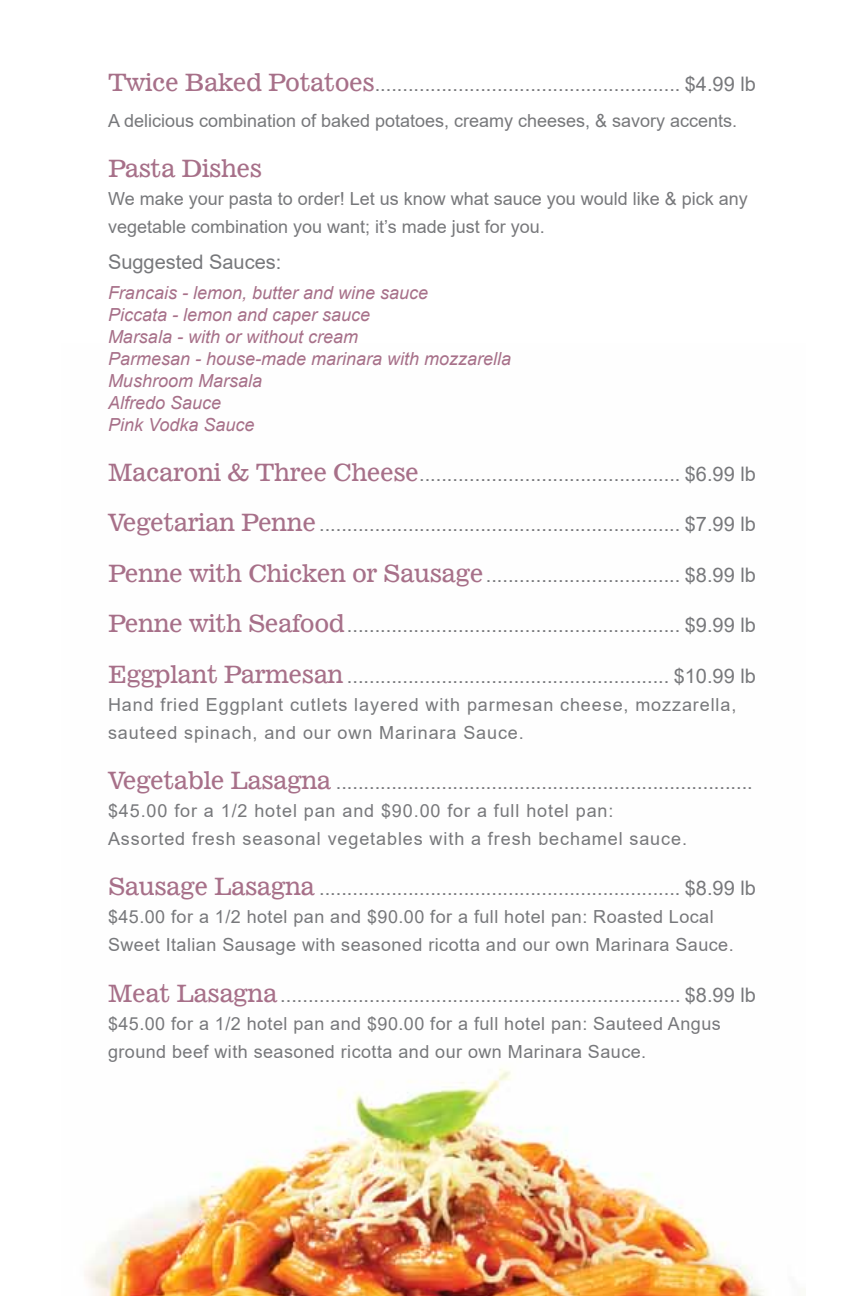
<style>
.page{position:relative;width:864px;height:1296px;background:#fff}
.page>*{position:absolute;margin:0;border:0;box-sizing:border-box;transform-origin:0 0}
.t1{font:24px "News 701 BT Roman A";letter-spacing:-.015em;color:#a77089}
.t2{font:20px "Arial";color:#77787b}
.t3{font:18px/28px "Arial";letter-spacing:.025em;color:#77787b}
.t4{font:18px/28px "Arial";letter-spacing:.05em;color:#77787b}
.t5{font:18px/28px "Arial";color:#77787b}
.t6{font:italic 18px/22px "Arial";color:#a77089}
.s1{font-family:"News 701 BT Roman A";font-size:24px;color:#a77089}
</style>
<div class="page">
<img style="left:85px;top:1068px;width:679px;height:228px">
<p class="t2" style="left:108px;top:70px;width:649px"><span class="s1">Twice Baked Potatoes</span>....................................................... $4.99 lb</p>
<p class="t5" style="left:108px;top:107px;width:631px">A delicious combination of baked potatoes, creamy cheeses, &amp; savory accents.</p>
<p class="t1" style="left:108px;top:154px;width:156px">Pasta Dishes</p>
<p class="t5" style="left:108px;top:185px;width:641px">We make your pasta to order! Let us know what sauce you would like &amp; pick any vegetable combination you want; it’s made just for you.</p>
<p class="t2" style="left:108px;top:249px;width:175px">Suggested Sauces:</p>
<p class="t6" style="left:108px;top:282px;width:405px">Francais - lemon, butter and wine sauce<br>Piccata - lemon and caper sauce<br>Marsala - with or without cream<br>Parmesan - house-made marinara with mozzarella<br>Mushroom Marsala<br>Alfredo Sauce<br>Pink Vodka Sauce</p>
<p class="t2" style="left:108px;top:460px;width:650px"><span class="s1">Macaroni &amp; Three Cheese</span>............................................... $6.99 lb</p>
<p class="t2" style="left:108px;top:511px;width:649px"><span class="s1">Vegetarian Penne</span>................................................................. $7.99 lb</p>
<p class="t2" style="left:108px;top:561px;width:649px"><span class="s1">Penne with Chicken or Sausage</span>................................... $8.99 lb</p>
<p class="t2" style="left:108px;top:611px;width:649px"><span class="s1">Penne with Seafood</span>............................................................ $9.99 lb</p>
<p class="t2" style="left:108px;top:662px;width:649px"><span class="s1">Eggplant Parmesan</span> .......................................................... $10.99 lb</p>
<p class="t4" style="left:108px;top:690px;width:630px">Hand fried Eggplant cutlets layered with parmesan cheese, mozzarella, sauteed spinach, and our own Marinara Sauce.</p>
<p class="t2" style="left:108px;top:768px;width:646px"><span class="s1">Vegetable Lasagna</span> ...........................................................................</p>
<p class="t4" style="left:108px;top:797px;width:581px">$45.00 for a 1/2 hotel pan and $90.00 for a full hotel pan:<br>Assorted fresh seasonal vegetables with a fresh bechamel sauce.</p>
<p class="t2" style="left:108px;top:875px;width:649px"><span class="s1">Sausage Lasagna</span> ................................................................. $8.99 lb</p>
<p class="t3" style="left:108px;top:903px;width:627px">$45.00 for a 1/2 hotel pan and $90.00 for a full hotel pan: Roasted Local<br>Sweet Italian Sausage with seasoned ricotta and our own Marinara Sauce.</p>
<p class="t2" style="left:108px;top:981px;width:649px"><span class="s1">Meat Lasagna</span>........................................................................ $8.99 lb</p>
<p class="t3" style="left:108px;top:1009px;width:614px">$45.00 for a 1/2 hotel pan and $90.00 for a full hotel pan: Sauteed Angus ground beef with seasoned ricotta and our own Marinara Sauce.</p>
</div>
